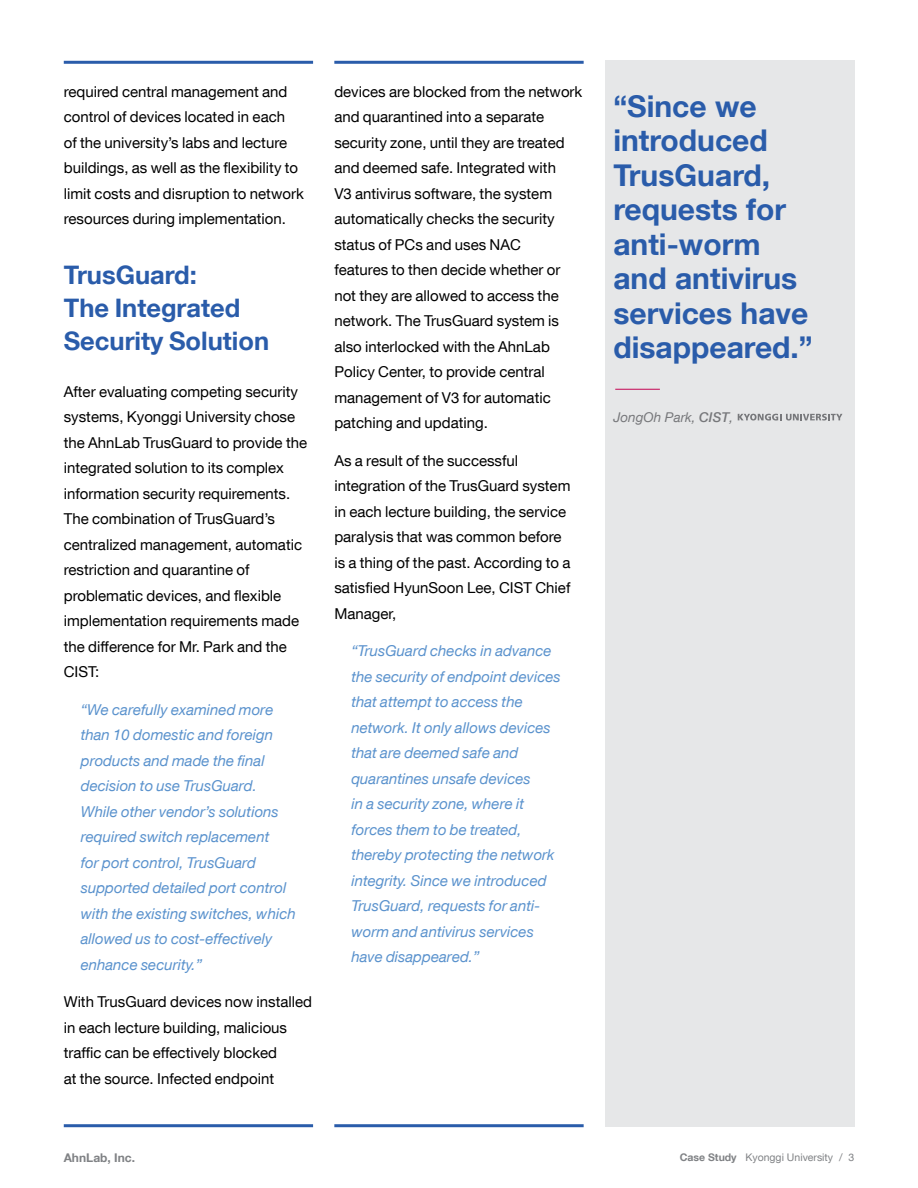
<style>
.page{position:relative;width:918px;height:1188px;background:#fff}
.page>*{position:absolute;margin:0;border:0;box-sizing:border-box;transform-origin:0 0}
.t1{font:700 30px/34.5px "Helvetica Neue LT Com";color:#2a5caa}
.t2{font:700 25.5px/33px "Helvetica Neue LT Com";color:#2a5caa}
.t3{font:15px/25.5px "Helvetica Neue LT Com";color:#000}
.t4{font:italic 15px/25.5px "Helvetica Neue LT Com";color:#5a92cd}
.t5{font:italic 13.5px "Helvetica Neue LT Com";color:#77787b}
.t6{font:700 12px "Helvetica Neue LT Com";color:#808285}
.t7{font:10.5px "Helvetica Neue LT Com";color:#808285}
.s1{font-weight:500}
.s2{font-weight:700}
</style>
<div class="page">
<div style="left:605px;top:61px;width:249px;height:1066px;background:#e6e7e8"></div>
<hr style="left:615px;top:389px;width:45px;height:1px;background:#c40452">
<svg style="left:738px;top:414px;width:104px;height:7px"></svg>
<hr style="left:64px;top:61px;width:249px;height:3px;background:#2a5caa">
<hr style="left:334px;top:61px;width:250px;height:3px;background:#2a5caa">
<hr style="left:64px;top:1124px;width:249px;height:3px;background:#2a5caa">
<hr style="left:334px;top:1124px;width:250px;height:3px;background:#2a5caa">
<p class="t3" style="left:64px;top:78px;width:242px">required central management and control of devices located in each<br>of the university’s labs and lecture buildings, as well as the flexibility to limit costs and disruption to network resources during implementation.</p>
<h2 class="t2" style="left:64px;top:258px;width:207px">TrusGuard:<br>The Integrated<br>Security Solution</h2>
<p class="t3" style="left:64px;top:378px;width:245px">After evaluating competing security systems, Kyonggi University chose the AhnLab TrusGuard to provide the integrated solution to its complex information security requirements.<br>The combination of TrusGuard’s centralized management, automatic restriction and quarantine of problematic devices, and flexible implementation requirements made the difference for Mr. Park and the<br>CIST:</p>
<p class="t4" style="left:81px;top:696px;width:216px">“We carefully examined more than 10 domestic and foreign products and made the final decision to use TrusGuard.<br>While other vendor’s solutions required switch replacement<br>for port control, TrusGuard supported detailed port control with the existing switches, which allowed us to cost-effectively enhance security.”</p>
<p class="t3" style="left:64px;top:989px;width:250px">With TrusGuard devices now installed in each lecture building, malicious traffic can be effectively blocked<br>at the source. Infected endpoint</p>
<p class="t3" style="left:334px;top:78px;width:250px">devices are blocked from the network and quarantined into a separate security zone, until they are treated and deemed safe. Integrated with<br>V3 antivirus software, the system automatically checks the security status of PCs and uses NAC<br>features to then decide whether or not they are allowed to access the network. The TrusGuard system is also interlocked with the AhnLab<br>Policy Center, to provide central management of V3 for automatic patching and updating.</p>
<p class="t3" style="left:334px;top:447px;width:238px">As a result of the successful integration of the TrusGuard system in each lecture building, the service paralysis that was common before is a thing of the past. According to a satisfied HyunSoon Lee, CIST Chief<br>Manager,</p>
<p class="t4" style="left:351px;top:638px;width:211px">“TrusGuard checks in advance the security of endpoint devices that attempt to access the network. It only allows devices that are deemed safe and quarantines unsafe devices<br>in a security zone, where it forces them to be treated, thereby protecting the network integrity. Since we introduced<br>TrusGuard, requests for anti&shy;worm and antivirus services have disappeared.”</p>
<h1 class="t1" style="left:613px;top:88px;width:201px">“Since we introduced<br>TrusGuard, requests for anti-worm and antivirus services have disappeared.”</h1>
<p class="t5" style="left:613px;top:408px;width:121px">JongOh Park, <span class="s1">CIST</span>,</p>
<p class="t6" style="left:64px;top:1150px;width:73px">AhnLab, Inc.</p>
<p class="t7" style="left:680px;top:1151px;width:176px"><span class="s2">Case Study</span> Kyonggi University / 3</p>
</div>
